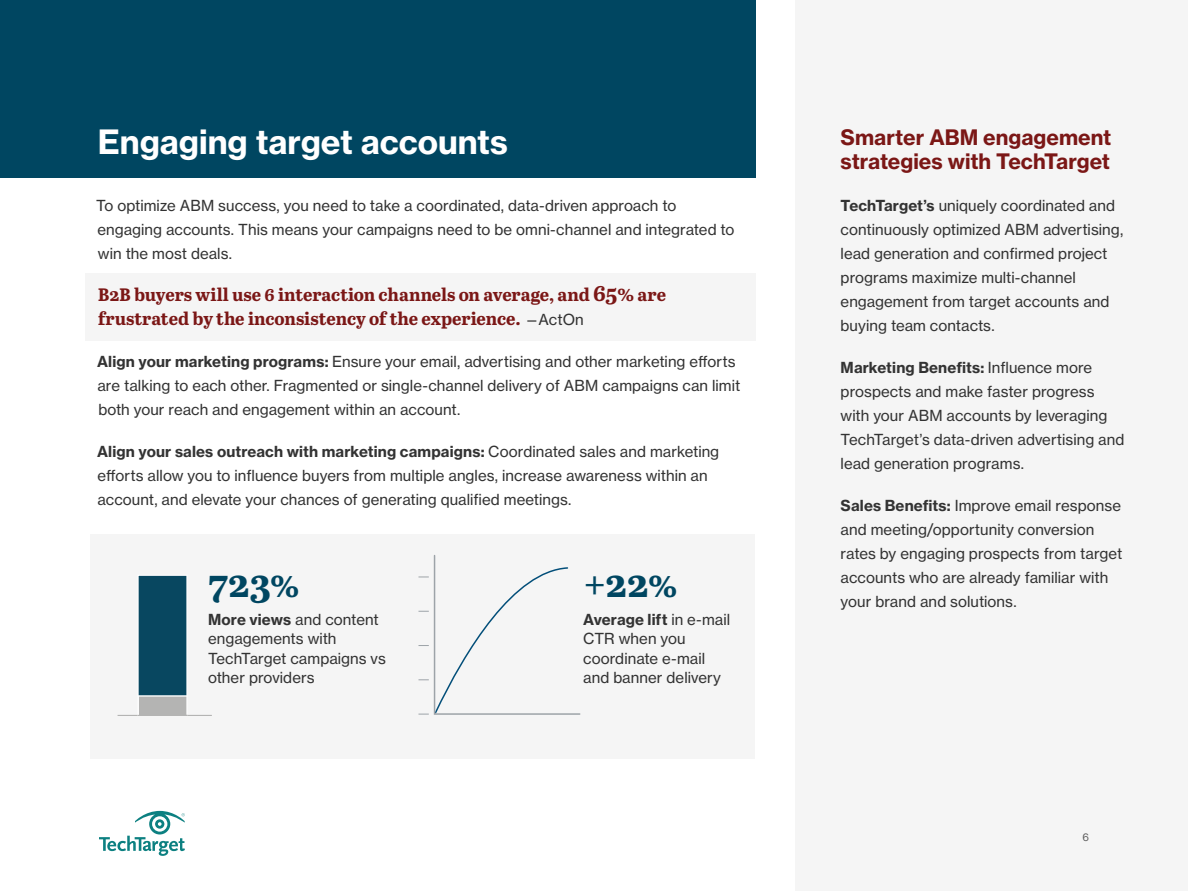
<style>
.page{position:relative;width:1188px;height:891px;background:#fff}
.page>*{position:absolute;margin:0;border:0;box-sizing:border-box;transform-origin:0 0}
.Quote-red{font:700 39px "Abril Text";color:#004661}
.Body_10_16{font:33px "N Haas Grotesk TX Std 75 Bd";letter-spacing:-.005em;color:#fff}
.Body_10_16-2{font:21px/24px "N Haas Grotesk TX Std 75 Bd";color:#7b1716}
.Body_10_16-3{font:700 18px/24px "Abril Text";letter-spacing:-.005em;color:#7b1716}
.Body_10_16-4{font:15px/24px "N Haas Grotesk TX Std 55 Rg";letter-spacing:.005em;color:#333}
.Footer_Indent{font:10.5px "N Haas Grotesk TX Std 55 Rg";color:#5c5c5c}
.s1{font-size:22.5px}
.s2{font-family:"N Haas Grotesk TX Std 55 Rg";font-weight:400;font-size:15px;color:#333}
.s3{font-family:"N Haas Grotesk TX Std 75 Bd"}
</style>
<div class="page">
<svg style="left:99px;top:811px;width:86px;height:45px"></svg>
<div style="left:86px;top:273px;width:670px;height:67px;background:#f5f5f5"></div>
<div style="left:795px;top:0;width:393px;height:891px;background:#f5f5f5"></div>
<div style="left:90px;top:534px;width:664px;height:225px;background:#f5f5f5"></div>
<svg style="left:118px;top:575px;width:94px;height:141px"></svg>
<svg style="left:418px;top:555px;width:163px;height:160px"></svg>
<div style="left:0;top:0;width:756px;height:177px;background:#004661"></div>
<p class="Body_10_16" style="left:98px;top:121px;width:412px">Engaging target accounts</p>
<p class="Body_10_16-4" style="left:96px;top:193px;width:640px">To optimize ABM success, you need to take a coordinated, data-driven approach to engaging accounts. This means your campaigns need to be omni-channel and integrated to win the most deals.</p>
<p class="Body_10_16-3" style="left:98px;top:281px;width:570px">B2B buyers will use 6 interaction channels on average, and <span class="s1">65%</span> are frustrated by the inconsistency of the experience. <span class="s2">—ActOn</span></p>
<p class="Body_10_16-4" style="left:97px;top:349px;width:645px"><span class="s3">Align your marketing programs:</span> Ensure your email, advertising and other marketing efforts are talking to each other. Fragmented or single-channel delivery of ABM campaigns can limit both your reach and engagement within an account.</p>
<p class="Body_10_16-4" style="left:97px;top:439px;width:624px"><span class="s3">Align your sales outreach with marketing campaigns:</span> Coordinated sales and marketing efforts allow you to influence buyers from multiple angles, increase awareness within an account, and elevate your chances of generating qualified meetings.</p>
<p class="Quote-red" style="left:208px;top:554px;width:93px">723%</p>
<p class="Quote-red" style="left:583px;top:554px;width:96px">+22%</p>
<p class="Body_10_16-4" style="left:208px;top:609px;width:179px;line-height:19.5px"><span class="s3">More views</span> and content engagements with<br>TechTarget campaigns vs other providers</p>
<p class="Body_10_16-4" style="left:583px;top:609px;width:148px;line-height:19.5px"><span class="s3">Average lift</span> in e-mail<br>CTR when you coordinate e-mail and banner delivery</p>
<p class="Body_10_16-2" style="left:841px;top:125px;width:272px">Smarter ABM engagement strategies with TechTarget</p>
<p class="Body_10_16-4" style="left:841px;top:193px;width:284px"><span class="s3">TechTarget’s</span> uniquely coordinated and continuously optimized ABM advertising, lead generation and confirmed project programs maximize multi-channel engagement from target accounts and buying team contacts.</p>
<p class="Body_10_16-4" style="left:841px;top:355px;width:285px"><span class="s3">Marketing Benefits:</span> Influence more prospects and make faster progress with your ABM accounts by leveraging TechTarget’s data-driven advertising and lead generation programs.</p>
<p class="Body_10_16-4" style="left:841px;top:493px;width:283px"><span class="s3">Sales Benefits:</span> Improve email response and meeting/opportunity conversion rates by engaging prospects from target accounts who are already familiar with your brand and solutions.</p>
<p class="Footer_Indent" style="left:1082px;top:830px;width:8px">6</p>
</div>
